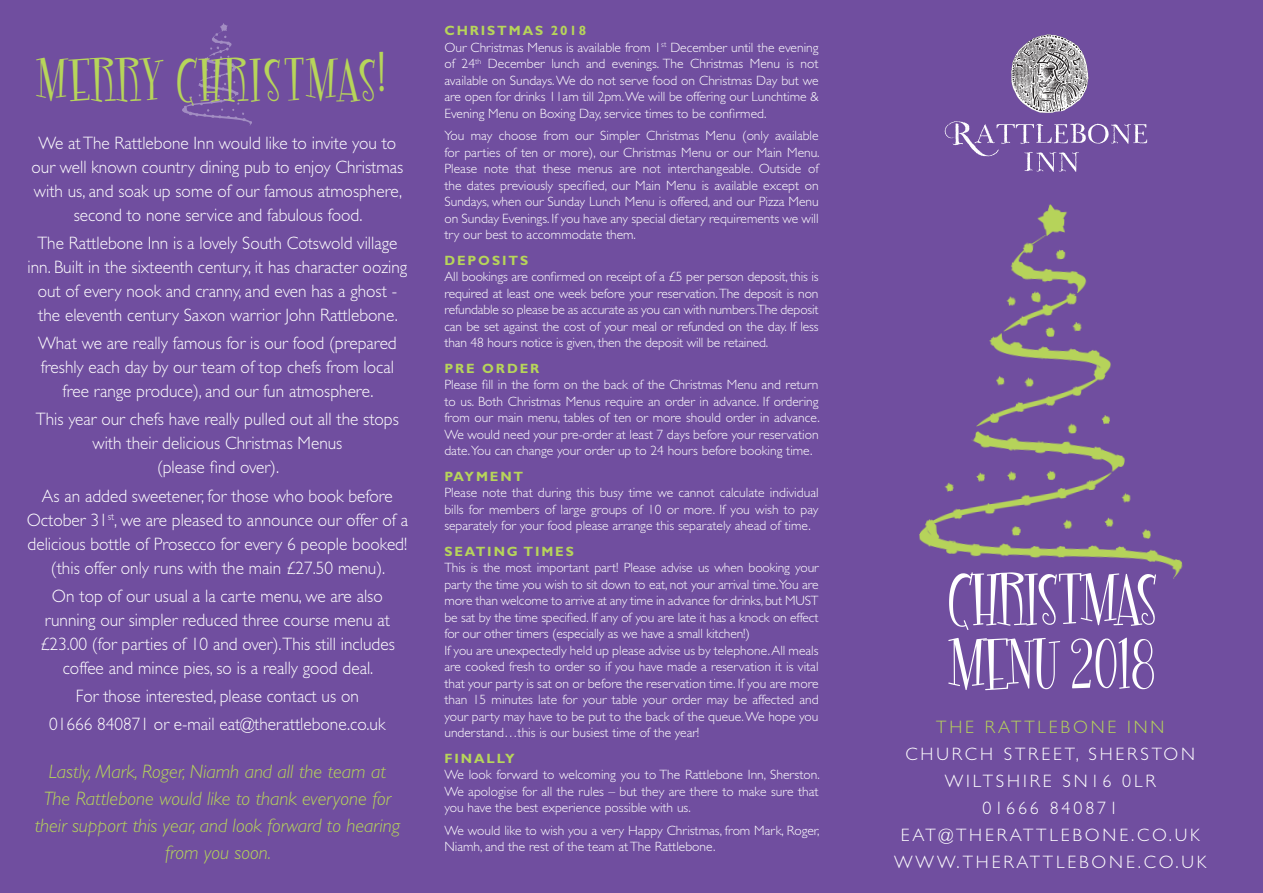
<style>
.page{position:relative;width:1263px;height:893px;background:#704e9f}
.page>*{position:absolute;margin:0;border:0;box-sizing:border-box;transform-origin:0 0}
.t1{font:54px/64.8px "Fontdinerdotcom Sparkly";letter-spacing:.005em;color:#fff}
.t2{font:45px "Fontdinerdotcom Sparkly";letter-spacing:.085em;color:#b7d55a}
.t3{font:italic 300 19.5px/27px "Gill Sans";color:#b7d55a;text-align:center}
.t4{font:300 18px/24px "Gill Sans";color:#fff;text-align:center;scale:.96 1}
.t5{font:300 18px/27px "Gill Sans";letter-spacing:.16em;color:#fff;text-align:center}
.t6{font:300 18px "Gill Sans";letter-spacing:.16em;color:#b7d55a}
.t7{font:300 13.5px/16.5px "Gill Sans";color:#fff;text-align:justify}
.t8{font:700 13.5px "Gill Sans";letter-spacing:.14em;color:#b7d55a}
.s1{font-weight:700;color:#b7d55a}
</style>
<div class="page">
<img style="left:944px;top:34px;width:203px;height:138px">
<img style="left:919px;top:204px;width:264px;height:375px">
<img style="left:183px;top:24px;width:69px;height:101px">
<h2 class="t2" style="left:37px;top:47px;width:349px">MERRY CHRISTMAS!</h2>
<h3 class="t4" style="left:32px;top:131px;width:389px">We at The Rattlebone Inn would like to invite you to our well known country dining pub to enjoy Christmas with us, and soak up some of our famous atmosphere, second to none service and fabulous food.</h3>
<h3 class="t4" style="left:27px;top:231px;width:397px">The Rattlebone Inn is a lovely South Cotswold village inn. Built in the sixteenth century, it has character oozing out of every nook and cranny, and even has a ghost - the eleventh century Saxon warrior John Rattlebone.</h3>
<h3 class="t4" style="left:38px;top:331px;width:375px">What we are really famous for is our food (prepared freshly each day by our team of top chefs from local free range produce), and our fun atmosphere.</h3>
<h3 class="t4" style="left:36px;top:407px;width:380px">This year our chefs have really pulled out all the stops with their delicious Christmas Menus<br>(please find over).</h3>
<h3 class="t4" style="left:27px;top:484px;width:399px">As an added sweetener, for those who book before October 31<sup>st</sup>, we are pleased to announce our offer of a delicious bottle of Prosecco for every 6 people booked! (this offer only runs with the main £27.50 menu).</h3>
<h3 class="t4" style="left:40px;top:584px;width:371px">On top of our usual a la carte menu, we are also running our simpler reduced three course menu at £23.00 (for parties of 10 and over).This still includes coffee and mince pies, so is a really good deal.</h3>
<h3 class="t4" style="left:49px;top:682px;width:352px;line-height:28.2px">For those interested, please contact us on<br>01666 840871 or e-mail eat@therattlebone.co.uk</h3>
<h3 class="t3" style="left:35px;top:758px;width:367px">Lastly, Mark, Roger, Niamh and all the team at The Rattlebone would like to thank everyone for their support this year, and look forward to hearing from you soon.</h3>
<p class="t7" style="left:444px;top:23px;width:376px;text-align:left"><span class="s1">CHRISTMAS 2018<br></span>Our Christmas Menus is available from 1<sup>st</sup> December until the evening of 24<sup>th</sup> December lunch and evenings. The Christmas Menu is not available on Sundays. We do not serve food on Christmas Day but we are open for drinks 11am till 2pm. We will be offering our Lunchtime &amp; Evening Menu on Boxing Day, service times to be confirmed.</p>
<p class="t7" style="left:444px;top:128px;width:377px">You may choose from our Simpler Christmas Menu (only available for parties of ten or more), our Christmas Menu or our Main Menu.<br>Please note that these menus are not interchangeable. Outside of the dates previously specified, our Main Menu is available except on Sundays, when our Sunday Lunch Menu is offered, and our Pizza Menu on Sunday Evenings. If you have any special dietary requirements we will try our best to accommodate them.</p>
<p class="t8" style="left:444px;top:252px;width:85px">DEPOSITS</p>
<p class="t7" style="left:444px;top:269px;width:376px">All bookings are confirmed on receipt of a £5 per person deposit, this is required at least one week before your reservation. The deposit is non refundable so please be as accurate as you can with numbers.The deposit can be set against the cost of your meal or refunded on the day. If less than 48 hours notice is given, then the deposit will be retained.</p>
<p class="t8" style="left:444px;top:360px;width:96px">PRE ORDER</p>
<p class="t7" style="left:444px;top:377px;width:377px">Please fill in the form on the back of the Christmas Menu and return to us. Both Christmas Menus require an order in advance. If ordering from our main menu, tables of ten or more should order in advance.<br>We would need your pre-order at least 7 days before your reservation date.You can change your order up to 24 hours before booking time.</p>
<p class="t8" style="left:444px;top:468px;width:80px">PAYMENT</p>
<p class="t7" style="left:444px;top:485px;width:376px">Please note that during this busy time we cannot calculate individual bills for members of large groups of 10 or more. If you wish to pay separately for your food please arrange this separately ahead of time.</p>
<p class="t8" style="left:444px;top:543px;width:131px">SEATING TIMES</p>
<p class="t7" style="left:444px;top:560px;width:376px;text-align:left">This is the most important part! Please advise us when booking your party the time you wish to sit down to eat, not your arrival time.You are more than welcome to arrive at any time in advance for drinks, but MUST be sat by the time specified. If any of you are late it has a knock on effect for our other timers (especially as we have a small kitchen!)<br>If you are unexpectedly held up please advise us by telephone. All meals are cooked fresh to order so if you have made a reservation it is vital that your party is sat on or before the reservation time. If you are more than 15 minutes late for your table your order may be affected and your party may have to be put to the back of the queue. We hope you understand…this is our busiest time of the year!</p>
<p class="t8" style="left:444px;top:750px;width:72px">FINALLY</p>
<p class="t7" style="left:444px;top:767px;width:377px">We look forward to welcoming you to The Rattlebone Inn, Sherston.<br>We apologise for all the rules – but they are there to make sure that you have the best experience possible with us.</p>
<p class="t7" style="left:444px;top:822px;width:377px">We would like to wish you a very Happy Christmas, from Mark, Roger,<br>Niamh, and the rest of the team at The Rattlebone.</p>
<h1 class="t1" style="left:949px;top:566px;width:208px">CHRISTMAS<br>MENU 2018</h1>
<h3 class="t6" style="left:936px;top:716px;width:230px">THE RATTLEBONE INN</h3>
<h3 class="t5" style="left:894px;top:740px;width:314px">CHURCH STREET, SHERSTON<br>WILTSHIRE SN16 0LR<br>01666 840871<br>EAT@THERATTLEBONE.CO.UK<br>WWW.THERATTLEBONE.CO.UK</h3>
</div>
